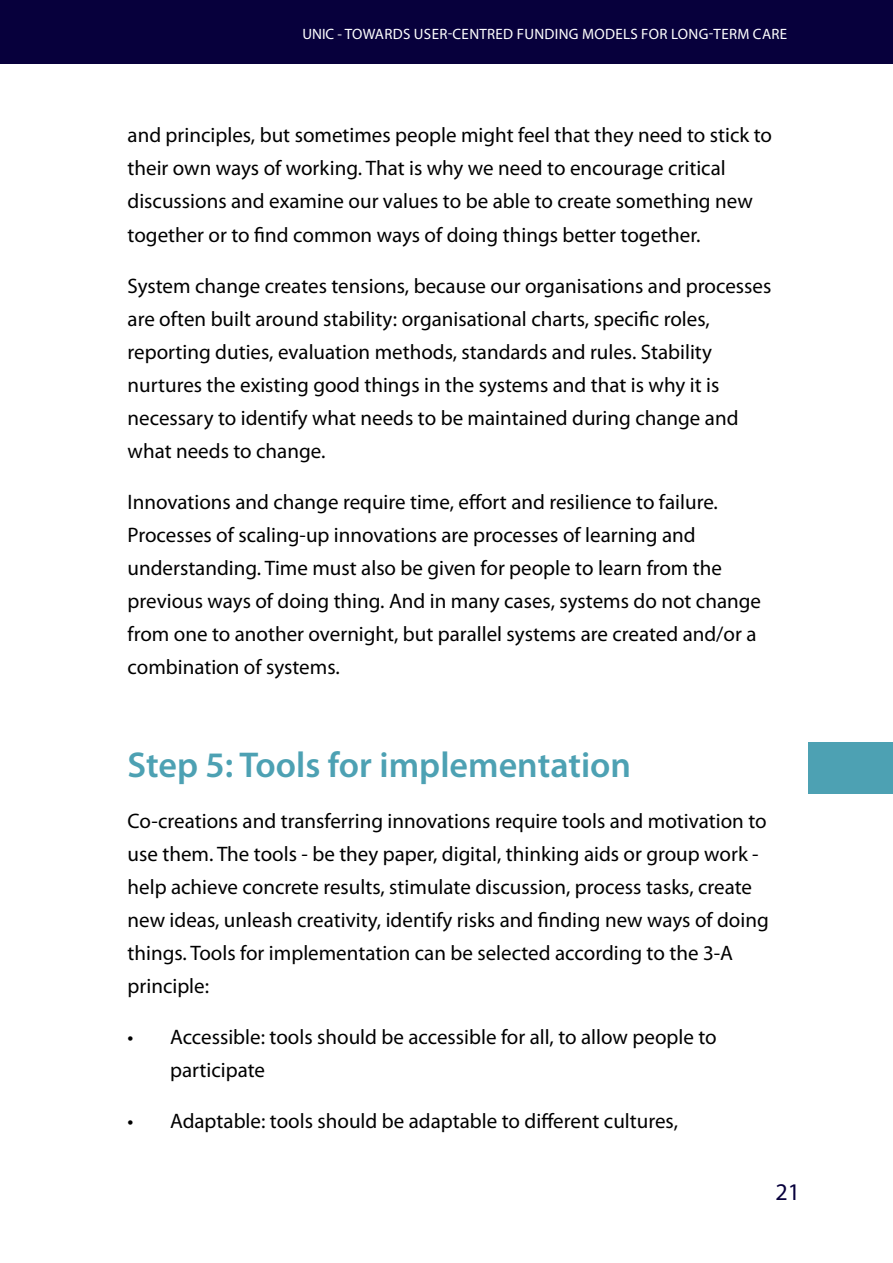
<style>
.page{position:relative;width:893px;height:1263px;background:#fff}
.page>*{position:absolute;margin:0;border:0;box-sizing:border-box;transform-origin:0 0}
.t1{font:600 36px "Myriad Pro";color:#4da1b3}
.t2{font:24px "Myriad Pro";color:#07003c}
.t3{font:21px/33px "Myriad Pro";color:#000}
.t4{font:15px "Myriad Pro";letter-spacing:.02em;color:#fff}
</style>
<div class="page">
<div style="left:0;top:0;width:893px;height:64px;background:#07003c"></div>
<div style="left:808px;top:742px;width:85px;height:52px;background:#4da1b3"></div>
<p class="t4" style="left:302px;top:27px;width:486px">UNIC - TOWARDS USER-CENTRED FUNDING MODELS FOR LONG-TERM CARE</p>
<p class="t3" style="left:128px;top:121px;width:646px">and principles, but sometimes people might feel that they need to stick to their own ways of working. That is why we need to encourage critical discussions and examine our values to be able to create something new together or to find common ways of doing things better together.</p>
<p class="t3" style="left:128px;top:271px;width:645px">System change creates tensions, because our organisations and processes are often built around stability: organisational charts, specific roles, reporting duties, evaluation methods, standards and rules. Stability nurtures the existing good things in the systems and that is why it is necessary to identify what needs to be maintained during change and what needs to change.</p>
<p class="t3" style="left:128px;top:487px;width:635px">Innovations and change require time, effort and resilience to failure.<br>Processes of scaling-up innovations are processes of learning and understanding. Time must also be given for people to learn from the previous ways of doing thing. And in many cases, systems do not change from one to another overnight, but parallel systems are created and/or a combination of systems.</p>
<h1 class="t1" style="left:128px;top:750px;width:505px">Step 5: Tools for implementation</h1>
<p class="t3" style="left:128px;top:806px;width:643px">Co-creations and transferring innovations require tools and motivation to use them. The tools - be they paper, digital, thinking aids or group work - help achieve concrete results, stimulate discussion, process tasks, create new ideas, unleash creativity, identify risks and finding new ways of doing things. Tools for implementation can be selected according to the 3-A principle:</p>
<p class="t3" style="left:170px;top:1022px;width:548px;text-indent:-43px">• Accessible: tools should be accessible for all, to allow people to participate</p>
<p class="t3" style="left:128px;top:1106px;width:552px">• Adaptable: tools should be adaptable to different cultures,</p>
<p class="t2" style="left:776px;top:1182px;width:26px">21</p>
</div>
